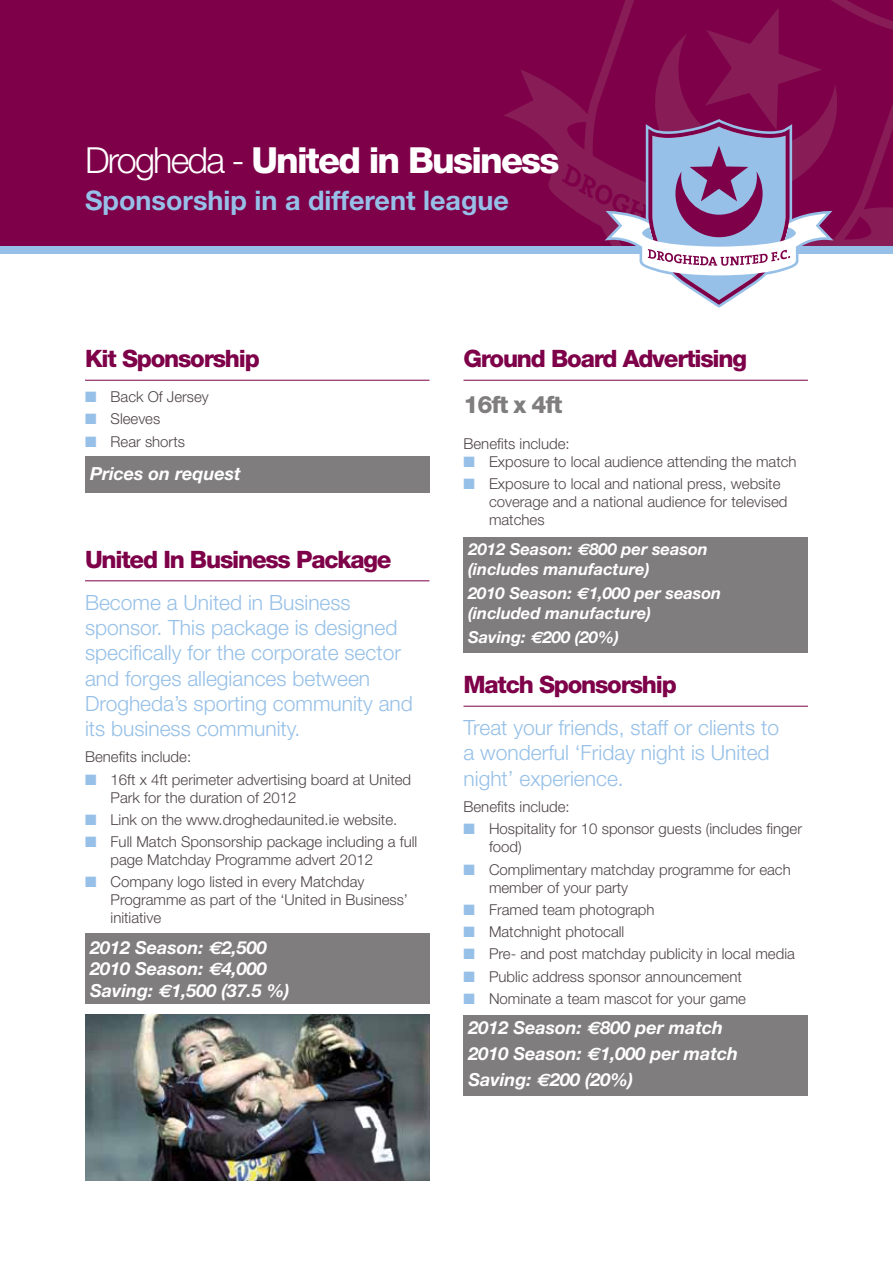
<style>
.page{position:relative;width:893px;height:1263px;background:#fff}
.page>*{position:absolute;margin:0;border:0;box-sizing:border-box;transform-origin:0 0}
.t1{font:800 36px "Helvetica Neue";letter-spacing:-.05em;color:#fff}
.t2{font:700 27px "Helvetica Neue";color:#96c0e7}
.t3{font:800 24px "Helvetica Neue";letter-spacing:-.05em;color:#7d0049}
.t4{font:800 24px "Helvetica Neue";letter-spacing:-.05em;color:#7f7d7e}
.t5{font:300 21px/25.2px "Helvetica Neue";color:#96c0e7}
.t6{font:italic 700 18px/21.6px "Helvetica Neue";color:#fff}
.t7{font:italic 700 16.5px/19.8px "Helvetica Neue";color:#fff}
.t8{font:300 15px/18px "Helvetica Neue";color:#4e4549}
.s1{font-weight:300}
.s2{color:#96c0e7}
.s3{font-family:"Euro Sans"}
</style>
<div class="page">
<img style="left:85px;top:1015px;width:344px;height:166px">
<div style="left:85px;top:456px;width:344px;height:37px;background:#7f7d7e"></div>
<div style="left:85px;top:933px;width:344px;height:71px;background:#7f7d7e"></div>
<div style="left:463px;top:1015px;width:345px;height:81px;background:#7f7d7e"></div>
<div style="left:463px;top:537px;width:345px;height:116px;background:#7f7d7e"></div>
<hr style="left:85px;top:380px;width:344px;height:1px;background:#7d0049">
<hr style="left:85px;top:580px;width:344px;height:1px;background:#7d0049">
<hr style="left:463px;top:380px;width:345px;height:1px;background:#7d0049">
<hr style="left:463px;top:706px;width:345px;height:1px;background:#7d0049">
<div style="left:0;top:238px;width:893px;height:15px;background:#96c0e7"></div>
<div style="left:0;top:0;width:893px;height:245px;background:#7d0049"></div>
<svg style="left:504px;top:0;width:389px;height:245px"></svg>
<svg style="left:605px;top:8px;width:233px;height:299px"></svg>
<h1 class="t1" style="left:85px;top:139px;width:476px"><span class="s1">Drogheda -</span> United in Business</h1>
<h2 class="t2" style="left:85px;top:183px;width:425px">Sponsorship in a different league</h2>
<h3 class="t3" style="left:85px;top:344px;width:176px">Kit Sponsorship</h3>
<p class="t8" style="left:85px;top:387px;width:125px"><span class="s2">■</span> Back Of Jersey</p>
<p class="t8" style="left:85px;top:410px;width:77px"><span class="s2">■</span> Sleeves</p>
<p class="t8" style="left:85px;top:432px;width:101px"><span class="s2">■</span> Rear shorts</p>
<p class="t6" style="left:90px;top:463px;width:152px">Prices on request</p>
<h3 class="t3" style="left:85px;top:545px;width:308px">United In Business Package</h3>
<h3 class="t5" style="left:85px;top:589px;width:329px">Become a United in Business sponsor. This package is designed specifically for the corporate sector and forges allegiances between<br>Drogheda’s sporting community and its business community.</h3>
<p class="t8" style="left:85px;top:748px;width:108px">Benefits include:</p>
<p class="t8" style="left:111px;top:770px;width:302px;text-indent:-26px"><span class="s2">■</span> 16ft x 4ft perimeter advertising board at United<br>Park for the duration of 2012</p>
<p class="t8" style="left:85px;top:810px;width:314px"><span class="s2">■</span> Link on the www.droghedaunited.ie website.</p>
<p class="t8" style="left:111px;top:832px;width:308px;text-indent:-26px"><span class="s2">■</span> Full Match Sponsorship package including a full page Matchday Programme advert 2012</p>
<p class="t8" style="left:111px;top:873px;width:299px;text-indent:-26px"><span class="s2">■</span> Company logo listed in every Matchday<br>Programme as part of the ‘United in Business’ initiative</p>
<p class="t6" style="left:90px;top:936px;width:201px">2012 Season: <span class="s3">€</span>2,500<br>2010 Season: <span class="s3">€</span>4,000<br>Saving: <span class="s3">€</span>1,500 (37.5 %)</p>
<h3 class="t3" style="left:463px;top:344px;width:285px">Ground Board Advertising</h3>
<h3 class="t4" style="left:463px;top:390px;width:100px">16ft x 4ft</h3>
<p class="t8" style="left:463px;top:434px;width:108px">Benefits include:</p>
<p class="t8" style="left:463px;top:452px;width:335px"><span class="s2">■</span> Exposure to local audience attending the match</p>
<p class="t8" style="left:489px;top:474px;width:300px;text-indent:-26px"><span class="s2">■</span> Exposure to local and national press, website coverage and a national audience for televised matches</p>
<p class="t7" style="left:468px;top:539px;width:241px">2012 Season: <span class="s3">€</span>800 per season (includes manufacture)</p>
<p class="t7" style="left:468px;top:583px;width:255px">2010 Season: <span class="s3">€</span>1,000 per season (included manufacture)</p>
<p class="t7" style="left:468px;top:627px;width:152px">Saving: <span class="s3">€</span>200 (20%)</p>
<h3 class="t3" style="left:463px;top:670px;width:215px">Match Sponsorship</h3>
<h3 class="t5" style="left:463px;top:715px;width:317px">Treat your friends, staff or clients to a wonderful ‘Friday night is United night’ experience.</h3>
<p class="t8" style="left:463px;top:797px;width:108px">Benefits include:</p>
<p class="t8" style="left:489px;top:820px;width:315px;text-indent:-26px"><span class="s2">■</span> Hospitality for 10 sponsor guests (includes finger food)</p>
<p class="t8" style="left:489px;top:860px;width:303px;text-indent:-26px"><span class="s2">■</span> Complimentary matchday programme for each member of your party</p>
<p class="t8" style="left:463px;top:900px;width:193px"><span class="s2">■</span> Framed team photograph</p>
<p class="t8" style="left:463px;top:922px;width:162px"><span class="s2">■</span> Matchnight photocall</p>
<p class="t8" style="left:463px;top:945px;width:333px"><span class="s2">■</span> Pre- and post matchday publicity in local media</p>
<p class="t8" style="left:463px;top:967px;width:280px"><span class="s2">■</span> Public address sponsor announcement</p>
<p class="t8" style="left:463px;top:989px;width:284px"><span class="s2">■</span> Nominate a team mascot for your game</p>
<p class="t6" style="left:468px;top:1014px;width:271px;line-height:25.8px">2012 Season: <span class="s3">€</span>800 per match<br>2010 Season: <span class="s3">€</span>1,000 per match<br>Saving: <span class="s3">€</span>200 (20%)</p>
</div>
